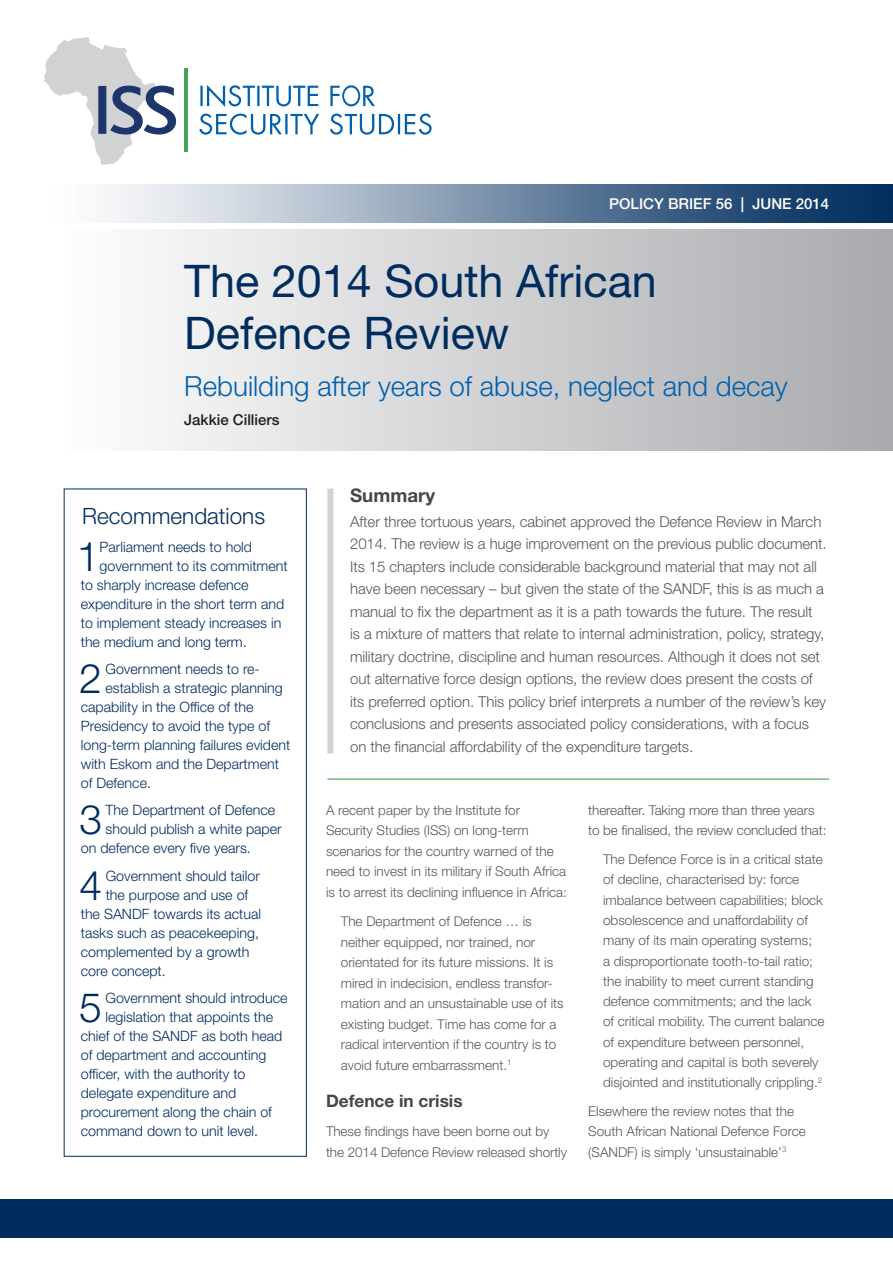
<style>
.page{position:relative;width:893px;height:1263px;background:#fff}
.page>*{position:absolute;margin:0;border:0;box-sizing:border-box;transform-origin:0 0}
.MAIN_HEADLINE{font:45px/52.5px "Helvetica Neue LT Std";color:#002d5e}
.RECOMMEND_BODY{font:300 40.8px "Helvetica Neue LT Std";color:#002d5e}
.MAIN_HEADLINE_LEVEL{font:300 27.75px "Helvetica Neue LT Std";color:#0160ae}
.RECOMMEND_HEAD{font:300 22.5px "Helvetica Neue LT Std";color:#002d5e}
.SUMMARY_HEAD{font:700 18.75px "Helvetica Neue LT Std";color:#464748}
.SUBHEAD_LEVEL_1{font:700 17.25px "Helvetica Neue LT Std";color:#464748}
.INTRO{font:300 15px/22.5px "Helvetica Neue LT Std";letter-spacing:-.005em;color:#57585a}
.DATE{font:500 15px "Helvetica Neue LT Std";color:#fff}
.AUTHOR{font:500 15px "Helvetica Neue LT Std";color:#231f20}
.RECOMMEND_BODY-2{font:300 14.25px "Helvetica Neue LT Std";color:#002d5e}
.BODY_INDENT{font:300 13.5px/20.2px "Helvetica Neue LT Std";color:#57585a}
.BODY{font:300 13.5px/20.5px "Helvetica Neue LT Std";color:#57585a}
</style>
<div class="page">
<img style="left:108px;top:185px;width:785px;height:38px">
<div style="left:64px;top:229px;width:829px;height:221px;background:linear-gradient(to right,#fefefe,#a9aaae)"></div>
<div style="left:0;top:1199px;width:893px;height:38px;background:#002d5e"></div>
<svg style="left:199px;top:114px;width:233px;height:21px"></svg>
<svg style="left:200px;top:85px;width:175px;height:22px"></svg>
<hr style="left:185px;top:68px;width:3px;height:84px;background:#48a154">
<svg style="left:44px;top:37px;width:133px;height:128px"></svg>
<hr style="left:327px;top:778px;width:502px;height:2px;background:#48a154">
<div style="left:327px;top:489px;width:6px;height:264px;background:#d1d2d4"></div>
<div style="left:64px;top:489px;width:243px;height:668px;border:1px solid #002d5e"></div>
<p class="DATE" style="left:609px;top:195px;width:222px">POLICY BRIEF 56 | JUNE 2014</p>
<p class="MAIN_HEADLINE" style="left:184px;top:254px;width:474px">The 2014 South African<br>Defence Review</p>
<p class="MAIN_HEADLINE_LEVEL" style="left:184px;top:369px;width:605px">Rebuilding after years of abuse, neglect and decay</p>
<p class="AUTHOR" style="left:184px;top:411px;width:97px">Jakkie Cilliers</p>
<p class="RECOMMEND_HEAD" style="left:82px;top:502px;width:184px">Recommendations</p>
<p class="RECOMMEND_BODY" style="left:77px;top:531px;width:24px">1</p>
<p class="RECOMMEND_BODY-2" style="left:100px;top:538px;width:154px">Parliament needs to hold</p>
<p class="RECOMMEND_BODY-2" style="left:100px;top:557px;width:190px">government to its commitment</p>
<p class="RECOMMEND_BODY-2" style="left:81px;top:576px;width:169px">to sharply increase defence</p>
<p class="RECOMMEND_BODY-2" style="left:81px;top:595px;width:205px">expenditure in the short term and</p>
<p class="RECOMMEND_BODY-2" style="left:81px;top:614px;width:202px">to implement steady increases in</p>
<p class="RECOMMEND_BODY-2" style="left:81px;top:633px;width:168px">the medium and long term.</p>
<p class="RECOMMEND_BODY" style="left:79px;top:653px;width:24px">2</p>
<p class="RECOMMEND_BODY-2" style="left:105px;top:660px;width:156px">Government needs to re-</p>
<p class="RECOMMEND_BODY-2" style="left:105px;top:679px;width:179px">establish a strategic planning</p>
<p class="RECOMMEND_BODY-2" style="left:81px;top:698px;width:174px">capability in the Office of the</p>
<p class="RECOMMEND_BODY-2" style="left:81px;top:717px;width:191px">Presidency to avoid the type of</p>
<p class="RECOMMEND_BODY-2" style="left:81px;top:736px;width:211px">long-term planning failures evident</p>
<p class="RECOMMEND_BODY-2" style="left:81px;top:755px;width:200px">with Eskom and the Department</p>
<p class="RECOMMEND_BODY-2" style="left:81px;top:774px;width:72px">of Defence.</p>
<p class="RECOMMEND_BODY" style="left:79px;top:795px;width:24px">3</p>
<p class="RECOMMEND_BODY-2" style="left:106px;top:801px;width:171px">The Department of Defence</p>
<p class="RECOMMEND_BODY-2" style="left:106px;top:820px;width:178px">should publish a white paper</p>
<p class="RECOMMEND_BODY-2" style="left:81px;top:839px;width:172px">on defence every five years.</p>
<p class="RECOMMEND_BODY" style="left:80px;top:860px;width:24px">4</p>
<p class="RECOMMEND_BODY-2" style="left:106px;top:867px;width:156px">Government should tailor</p>
<p class="RECOMMEND_BODY-2" style="left:106px;top:886px;width:144px">the purpose and use of</p>
<p class="RECOMMEND_BODY-2" style="left:81px;top:905px;width:182px">the SANDF towards its actual</p>
<p class="RECOMMEND_BODY-2" style="left:81px;top:924px;width:180px">tasks such as peacekeeping,</p>
<p class="RECOMMEND_BODY-2" style="left:81px;top:943px;width:170px">complemented by a growth</p>
<p class="RECOMMEND_BODY-2" style="left:81px;top:962px;width:87px">core concept.</p>
<p class="RECOMMEND_BODY" style="left:79px;top:983px;width:24px">5</p>
<p class="RECOMMEND_BODY-2" style="left:105px;top:989px;width:184px">Government should introduce</p>
<p class="RECOMMEND_BODY-2" style="left:105px;top:1008px;width:169px">legislation that appoints the</p>
<p class="RECOMMEND_BODY-2" style="left:81px;top:1027px;width:203px">chief of the SANDF as both head</p>
<p class="RECOMMEND_BODY-2" style="left:81px;top:1046px;width:187px">of department and accounting</p>
<p class="RECOMMEND_BODY-2" style="left:81px;top:1065px;width:166px">officer, with the authority to</p>
<p class="RECOMMEND_BODY-2" style="left:81px;top:1084px;width:157px">delegate expenditure and</p>
<p class="RECOMMEND_BODY-2" style="left:81px;top:1103px;width:193px">procurement along the chain of</p>
<p class="RECOMMEND_BODY-2" style="left:81px;top:1122px;width:179px">command down to unit level.</p>
<p class="SUMMARY_HEAD" style="left:350px;top:484px;width:87px">Summary</p>
<p class="INTRO" style="left:350px;top:510px;width:478px">After three tortuous years, cabinet approved the Defence Review in March 2014. The review is a huge improvement on the previous public document.<br>Its 15 chapters include considerable background material that may not all have been necessary – but given the state of the SANDF, this is as much a manual to fix the department as it is a path towards the future. The result<br>is a mixture of matters that relate to internal administration, policy, strategy, military doctrine, discipline and human resources. Although it does not set out alternative force design options, the review does present the costs of its preferred option. This policy brief interprets a number of the review’s key conclusions and presents associated policy considerations, with a focus on the financial affordability of the expenditure targets.</p>
<p class="BODY" style="left:326px;top:799px;width:242px">A recent paper by the Institute for Security Studies (ISS) on long-term scenarios for the country warned of the need to invest in its military if South Africa is to arrest its declining influence in Africa:</p>
<p class="BODY_INDENT" style="left:341px;top:911px;width:224px">The Department of Defence … is neither equipped, nor trained, nor orientated for its future missions. It is mired in indecision, endless transfor&shy;mation and an unsustainable use of its existing budget. Time has come for a radical intervention if the country is to avoid future embarrassment.<sup>1</sup></p>
<p class="SUBHEAD_LEVEL_1" style="left:326px;top:1090px;width:138px">Defence in crisis</p>
<p class="BODY" style="left:326px;top:1121px;width:242px">These findings have been borne out by the 2014 Defence Review released shortly</p>
<p class="BODY" style="left:588px;top:800px;width:240px">thereafter. Taking more than three years to be finalised, the review concluded that:</p>
<p class="BODY_INDENT" style="left:603px;top:849px;width:223px">The Defence Force is in a critical state of decline, characterised by: force imbalance between capabilities; block obsolescence and unaffordability of many of its main operating systems;<br>a disproportionate tooth-to-tail ratio; the inability to meet current standing defence commitments; and the lack of critical mobility. The current balance of expenditure between personnel, operating and capital is both severely disjointed and institutionally crippling.<sup>2</sup></p>
<p class="BODY" style="left:588px;top:1101px;width:219px">Elsewhere the review notes that the<br>South African National Defence Force (SANDF) is simply ‘unsustainable’<sup>3</sup></p>
</div>
